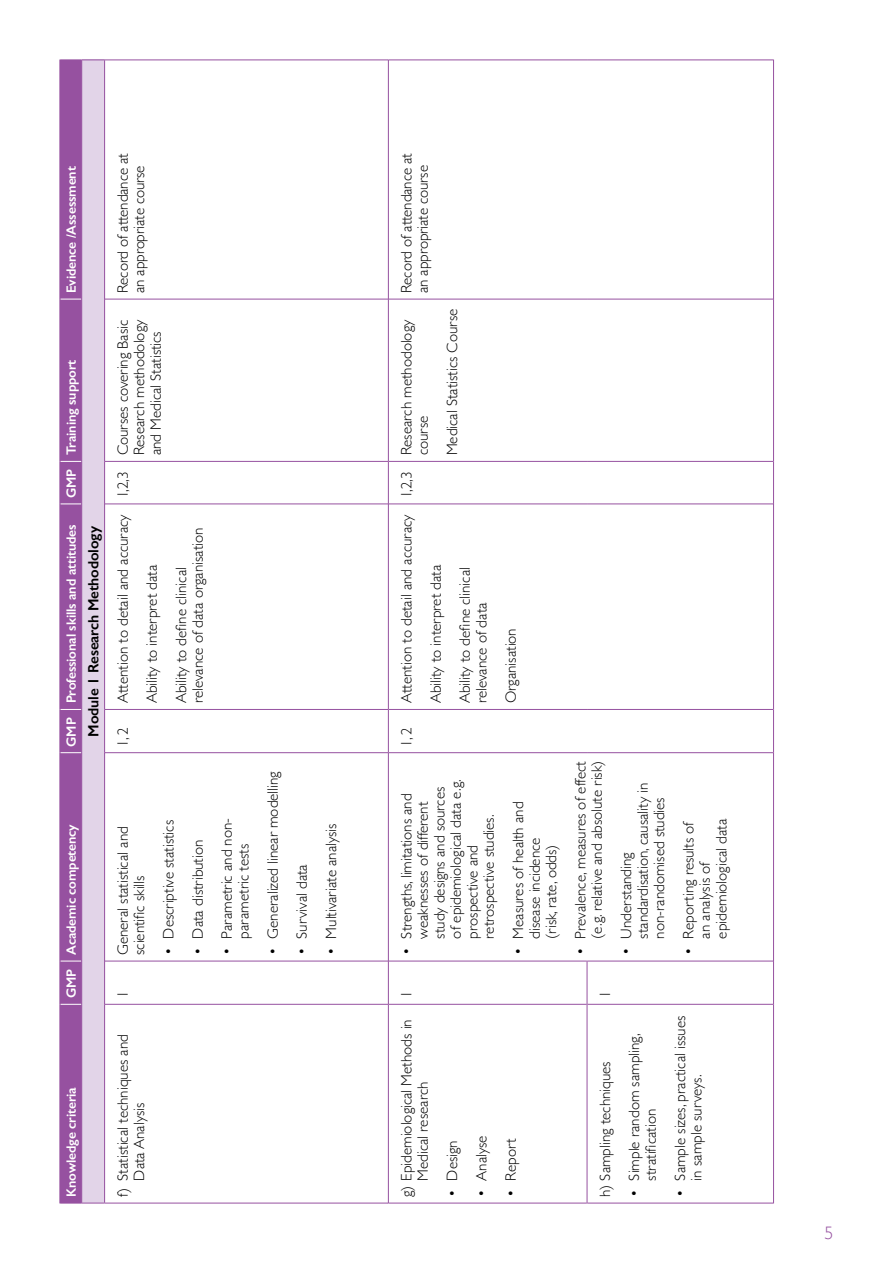
<style>
.page{position:relative;width:893px;height:1263px;background:#fff}
.page>*{position:absolute;margin:0;border:0;box-sizing:border-box;transform-origin:0 0}
.t1{font:300 18px "Gill Sans";color:#9651a0}
.t2{font:300 15px/16.5px "Gill Sans";color:#000}
.t3{font:600 15px "Gill Sans";letter-spacing:-.01em;color:#000}
.t4{font:600 13.5px "Gill Sans";letter-spacing:-.01em;color:#fff}
</style>
<div class="page">
<hr style="left:105px;top:1203px;width:283px;height:1px;background:#9651a0">
<hr style="left:388px;top:1004px;width:1px;height:199px;background:#9651a0">
<hr style="left:388px;top:753px;width:1px;height:208px;background:#9651a0">
<hr style="left:388px;top:504px;width:1px;height:205px;background:#9651a0">
<hr style="left:388px;top:299px;width:1px;height:162px;background:#9651a0">
<hr style="left:105px;top:1004px;width:283px;height:1px;background:#9651a0">
<hr style="left:105px;top:961px;width:283px;height:1px;background:#9651a0">
<hr style="left:388px;top:961px;width:1px;height:43px;background:#9651a0">
<hr style="left:105px;top:752px;width:283px;height:1px;background:#9651a0">
<hr style="left:105px;top:709px;width:283px;height:1px;background:#9651a0">
<hr style="left:388px;top:709px;width:1px;height:44px;background:#9651a0">
<hr style="left:105px;top:503px;width:283px;height:1px;background:#9651a0">
<hr style="left:105px;top:461px;width:283px;height:1px;background:#9651a0">
<hr style="left:388px;top:461px;width:1px;height:43px;background:#9651a0">
<hr style="left:105px;top:299px;width:283px;height:1px;background:#9651a0">
<hr style="left:105px;top:60px;width:283px;height:1px;background:#9651a0">
<hr style="left:388px;top:60px;width:1px;height:239px;background:#9651a0">
<svg style="left:60px;top:60px;width:45px;height:1144px;background:#b98ec2"></svg>
<hr style="left:104px;top:60px;width:1px;height:239px;background:#9651a0">
<hr style="left:389px;top:1203px;width:198px;height:1px;background:#9651a0">
<hr style="left:389px;top:1004px;width:198px;height:1px;background:#9651a0">
<hr style="left:389px;top:961px;width:198px;height:1px;background:#9651a0">
<hr style="left:389px;top:752px;width:198px;height:1px;background:#9651a0">
<hr style="left:587px;top:752px;width:186px;height:1px;background:#9651a0">
<hr style="left:389px;top:709px;width:198px;height:1px;background:#9651a0">
<hr style="left:587px;top:709px;width:186px;height:1px;background:#9651a0">
<hr style="left:389px;top:503px;width:198px;height:1px;background:#9651a0">
<hr style="left:587px;top:503px;width:186px;height:1px;background:#9651a0">
<hr style="left:389px;top:461px;width:198px;height:1px;background:#9651a0">
<hr style="left:587px;top:461px;width:186px;height:1px;background:#9651a0">
<hr style="left:389px;top:299px;width:198px;height:1px;background:#9651a0">
<hr style="left:587px;top:299px;width:186px;height:1px;background:#9651a0">
<hr style="left:389px;top:60px;width:198px;height:1px;background:#9651a0">
<hr style="left:587px;top:60px;width:186px;height:1px;background:#9651a0">
<hr style="left:587px;top:1203px;width:186px;height:1px;background:#9651a0">
<hr style="left:587px;top:1004px;width:1px;height:199px;background:#9651a0">
<hr style="left:773px;top:1004px;width:1px;height:199px;background:#9651a0">
<hr style="left:587px;top:1004px;width:186px;height:1px;background:#9651a0">
<hr style="left:587px;top:961px;width:1px;height:43px;background:#9651a0">
<hr style="left:587px;top:961px;width:186px;height:1px;background:#9651a0">
<hr style="left:773px;top:961px;width:1px;height:43px;background:#9651a0">
<hr style="left:773px;top:753px;width:1px;height:208px;background:#9651a0">
<hr style="left:773px;top:709px;width:1px;height:44px;background:#9651a0">
<hr style="left:773px;top:504px;width:1px;height:205px;background:#9651a0">
<hr style="left:773px;top:461px;width:1px;height:43px;background:#9651a0">
<hr style="left:773px;top:299px;width:1px;height:162px;background:#9651a0">
<hr style="left:773px;top:60px;width:1px;height:239px;background:#9651a0">
<p class="t4" style="left:63px;top:293px;width:128px;rotate:-90deg">Evidence /Assessment</p>
<p class="t4" style="left:63px;top:498px;width:140px;rotate:-90deg">GMP Training support</p>
<p class="t4" style="left:63px;top:747px;width:224px;rotate:-90deg">GMP Professional skills and attitudes</p>
<p class="t3" style="left:84px;top:737px;width:212px;rotate:-90deg">Module 1 Research Methodology</p>
<p class="t2" style="left:114px;top:293px;width:141px;rotate:-90deg">Record of attendance at an appropriate course</p>
<p class="t2" style="left:114px;top:455px;width:137px;text-align:justify;text-indent:-43px;rotate:-90deg">1,2,3 Courses covering Basic Research methodology and Medical Statistics</p>
<p class="t2" style="left:107px;top:703px;width:191px;line-height:29.2px;rotate:-90deg">Attention to detail and accuracy<br>Ability to interpret data<br>Ability to define clinical</p>
<p class="t2" style="left:189px;top:703px;width:178px;rotate:-90deg">relevance of data organisation</p>
<p class="t2" style="left:114px;top:747px;width:20px;rotate:-90deg">1, 2</p>
<p class="t4" style="left:63px;top:998px;width:176px;rotate:-90deg">GMP Academic competency</p>
<p class="t4" style="left:63px;top:1197px;width:111px;rotate:-90deg">Knowledge criteria</p>
<p class="t2" style="left:114px;top:955px;width:130px;rotate:-90deg">General statistical and scientific skills</p>
<p class="t2" style="left:160px;top:955px;width:136px;rotate:-90deg">• Descriptive statistics</p>
<p class="t2" style="left:189px;top:955px;width:117px;rotate:-90deg">• Data distribution</p>
<p class="t2" style="left:114px;top:998px;width:9px;rotate:-90deg">1</p>
<p class="t2" style="left:114px;top:1180px;width:148px;text-indent:-16px;rotate:-90deg">f) Statistical techniques and<br>Data Analysis</p>
<p class="t2" style="left:218px;top:938px;width:122px;text-indent:-16px;rotate:-90deg">• Parametric and non&shy;parametric tests</p>
<p class="t2" style="left:264px;top:955px;width:185px;rotate:-90deg">• Generalized linear modelling</p>
<p class="t2" style="left:293px;top:955px;width:92px;rotate:-90deg">• Survival data</p>
<p class="t2" style="left:322px;top:955px;width:133px;rotate:-90deg">• Multivariate analysis</p>
<p class="t2" style="left:398px;top:293px;width:141px;rotate:-90deg">Record of attendance at an appropriate course</p>
<p class="t2" style="left:398px;top:455px;width:137px;text-indent:-43px;rotate:-90deg">1,2,3 Research methodology course</p>
<p class="t2" style="left:443px;top:455px;width:148px;rotate:-90deg">Medical Statistics Course</p>
<p class="t2" style="left:391px;top:703px;width:191px;line-height:29.2px;rotate:-90deg">Attention to detail and accuracy<br>Ability to interpret data<br>Ability to define clinical</p>
<p class="t2" style="left:466px;top:703px;width:102px;line-height:29.2px;rotate:-90deg">relevance of data<br>Organisation</p>
<p class="t2" style="left:398px;top:747px;width:20px;rotate:-90deg">1, 2</p>
<p class="t2" style="left:398px;top:938px;width:161px;text-indent:-16px;rotate:-90deg">• Strengths, limitations and weaknesses of different study designs and sources of epidemiological data e.g. prospective and retrospective studies.</p>
<p class="t2" style="left:509px;top:938px;width:138px;text-indent:-16px;rotate:-90deg">• Measures of health and disease incidence<br>(risk, rate, odds)</p>
<p class="t2" style="left:572px;top:955px;width:196px;text-align:right;rotate:-90deg">• Prevalence, measures of effect (e.g. relative and absolute risk)</p>
<p class="t2" style="left:617px;top:938px;width:157px;text-indent:-16px;rotate:-90deg">• Understanding standardisation, causality in non-randomised studies</p>
<p class="t2" style="left:680px;top:938px;width:121px;text-indent:-16px;rotate:-90deg">• Reporting results of an analysis of epidemiological data</p>
<p class="t2" style="left:398px;top:998px;width:9px;rotate:-90deg">1</p>
<p class="t2" style="left:398px;top:1180px;width:163px;text-indent:-16px;rotate:-90deg">g) Epidemiological Methods in<br>Medical research</p>
<p class="t2" style="left:443px;top:1197px;width:58px;rotate:-90deg">• Design</p>
<p class="t2" style="left:473px;top:1197px;width:63px;rotate:-90deg">• Analyse</p>
<p class="t2" style="left:502px;top:1197px;width:61px;rotate:-90deg">• Report</p>
<p class="t2" style="left:596px;top:998px;width:9px;rotate:-90deg">1</p>
<p class="t2" style="left:596px;top:1197px;width:137px;rotate:-90deg">h) Sampling techniques</p>
<p class="t2" style="left:625px;top:1180px;width:148px;text-indent:-16px;rotate:-90deg">• Simple random sampling, stratification</p>
<p class="t2" style="left:671px;top:1180px;width:166px;text-indent:-16px;rotate:-90deg">• Sample sizes, practical issues in sample surveys.</p>
<p class="t1" style="left:824px;top:1219px;width:10px">5</p>
</div>
